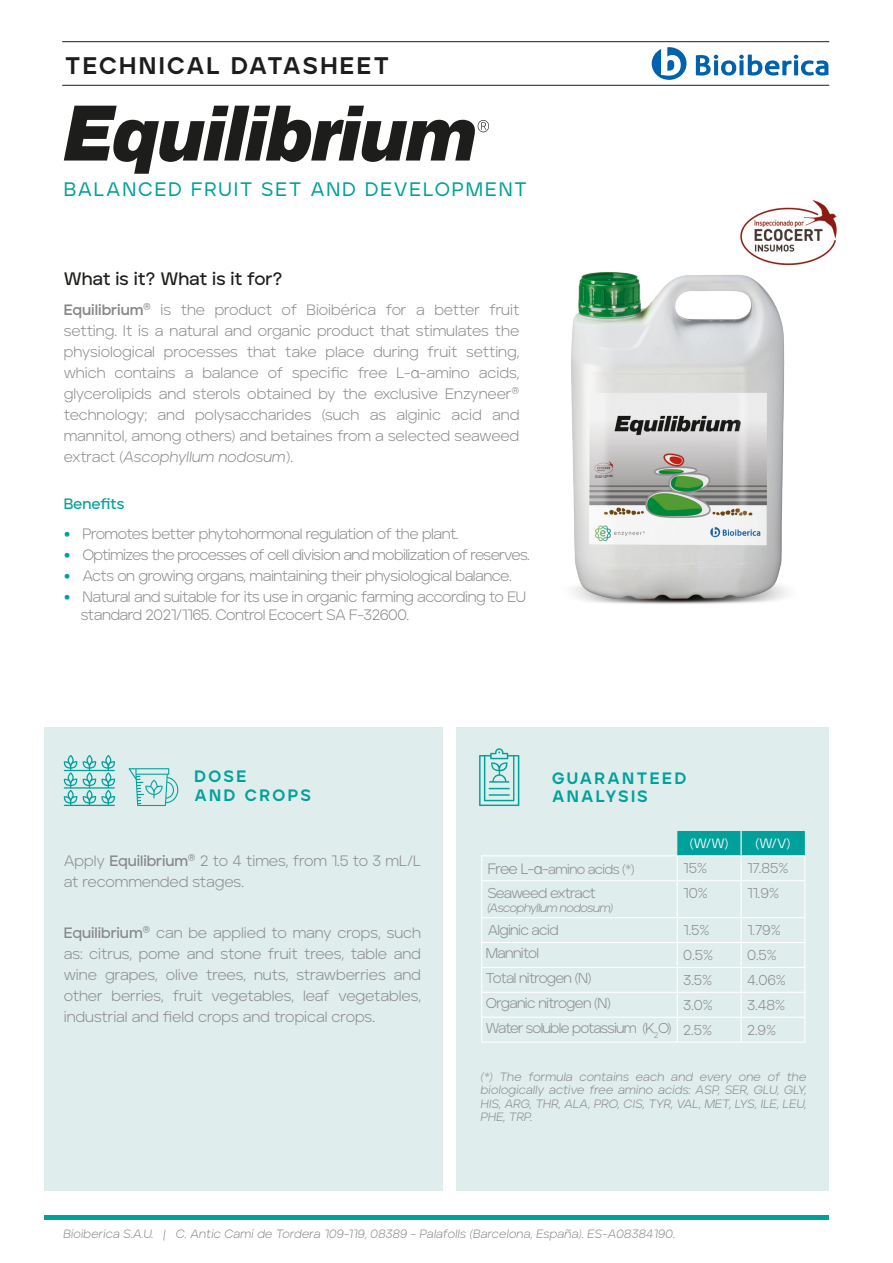
<style>
.page{position:relative;width:893px;height:1263px;background:#fff}
.page>*{position:absolute;margin:0;border:0;box-sizing:border-box;transform-origin:0 0}
.t1{font:800 24px "Aventa";letter-spacing:.1em;color:#1d1d1b}
.t2{font:500 19.5px "Aventa";letter-spacing:.1em;color:#00a19b}
.t3{font:600 18px "Aventa";letter-spacing:-.005em;color:#1d1d1b}
.t4{font:800 16.5px/18px "Aventa";letter-spacing:.15em;color:#00a19b}
.t5{font:300 15px/21px "Aventa";letter-spacing:-.025em;color:#878787;text-align:justify}
.t6{font:300 15px "Aventa";letter-spacing:-.045em;color:#878787}
.t7{font:300 15px/21px "Aventa";letter-spacing:-.005em;color:#878787}
.t8{font:600 15px "Aventa";letter-spacing:-.01em;color:#00a19b}
.t9{font:300 14.25px "Aventa";letter-spacing:-.045em;color:#878787}
.t10{font:300 13.5px "Aventa";letter-spacing:-.04em;color:#878787}
.t11{font:13.5px "Aventa";color:#fff}
.t12{font:12px/13.5px "Aventa Light Itallic";letter-spacing:.01em;color:#878787;text-align:justify}
.t13{font:12px "Aventa Light Itallic";letter-spacing:-.04em;color:#878787}
.s1{font-weight:700}
.s2{font-family:"Helvetica"}
.s3{font-family:"Aventa Light Itallic";font-weight:400}
.s4{font-family:"Avenir";font-weight:400;font-size:13.5px;color:#00a19b}
.s5{font-weight:600}
.s6{font-size:15px}
.s7{font-family:"Helvetica";font-size:15px}
</style>
<div class="page">
<img style="left:571px;top:272px;width:216px;height:332px">
<svg style="left:696px;top:55px;width:132px;height:21px"></svg>
<svg style="left:652px;top:47px;width:35px;height:33px"></svg>
<hr style="left:45px;top:1215px;width:784px;height:4px;background:#00a19b">
<hr style="left:62px;top:85px;width:767px;height:1px;background:#1d1d1b">
<hr style="left:62px;top:41px;width:767px;height:1px;background:#1d1d1b">
<svg style="left:64px;top:106px;width:425px;height:68px"></svg>
<div style="left:45px;top:727px;width:398px;height:464px;background:#dfedec"></div>
<div style="left:456px;top:727px;width:373px;height:464px;background:#dfedec"></div>
<svg style="left:479px;top:748px;width:40px;height:58px"></svg>
<hr style="left:481px;top:855px;width:196px;height:1px;background:#fff">
<svg style="left:481px;top:856px;width:1px;height:24px"></svg>
<svg style="left:677px;top:831px;width:128px;height:49px"></svg>
<hr style="left:481px;top:880px;width:196px;height:1px;background:#fff">
<hr style="left:481px;top:881px;width:1px;height:36px;background:#fff">
<hr style="left:677px;top:880px;width:64px;height:1px;background:#fff">
<hr style="left:677px;top:881px;width:1px;height:36px;background:#fff">
<hr style="left:741px;top:880px;width:64px;height:1px;background:#fff">
<hr style="left:740px;top:881px;width:2px;height:36px;background:#fff">
<hr style="left:804px;top:881px;width:1px;height:36px;background:#fff">
<hr style="left:481px;top:917px;width:196px;height:1px;background:#fff">
<hr style="left:677px;top:917px;width:64px;height:1px;background:#fff">
<hr style="left:741px;top:917px;width:64px;height:1px;background:#fff">
<hr style="left:740px;top:918px;width:2px;height:24px;background:#fff">
<hr style="left:481px;top:942px;width:196px;height:1px;background:#fff">
<hr style="left:677px;top:942px;width:64px;height:1px;background:#fff">
<hr style="left:741px;top:942px;width:64px;height:1px;background:#fff">
<hr style="left:740px;top:943px;width:2px;height:24px;background:#fff">
<hr style="left:481px;top:967px;width:196px;height:1px;background:#fff">
<hr style="left:677px;top:967px;width:64px;height:1px;background:#fff">
<hr style="left:741px;top:967px;width:64px;height:1px;background:#fff">
<hr style="left:740px;top:968px;width:2px;height:24px;background:#fff">
<hr style="left:481px;top:992px;width:196px;height:1px;background:#fff">
<hr style="left:677px;top:992px;width:64px;height:1px;background:#fff">
<hr style="left:741px;top:992px;width:64px;height:1px;background:#fff">
<hr style="left:740px;top:993px;width:2px;height:24px;background:#fff">
<hr style="left:481px;top:1017px;width:196px;height:1px;background:#fff">
<svg style="left:481px;top:918px;width:1px;height:123px"></svg>
<hr style="left:677px;top:1017px;width:64px;height:1px;background:#fff">
<svg style="left:677px;top:918px;width:1px;height:123px"></svg>
<hr style="left:741px;top:1017px;width:64px;height:1px;background:#fff">
<hr style="left:740px;top:1018px;width:2px;height:23px;background:#fff">
<svg style="left:804px;top:918px;width:1px;height:123px"></svg>
<hr style="left:481px;top:1041px;width:196px;height:2px;background:#fff">
<hr style="left:677px;top:1041px;width:64px;height:2px;background:#fff">
<hr style="left:741px;top:1041px;width:64px;height:2px;background:#fff">
<hr style="left:740px;top:831px;width:2px;height:24px;background:#fff">
<hr style="left:677px;top:855px;width:64px;height:1px;background:#fff">
<hr style="left:741px;top:855px;width:64px;height:1px;background:#fff">
<svg style="left:129px;top:768px;width:50px;height:38px"></svg>
<svg style="left:64px;top:755px;width:51px;height:51px"></svg>
<img style="left:740px;top:200px;width:97px;height:66px">
<p class="t1" style="left:65px;top:51px;width:325px">TECHNICAL DATASHEET</p>
<p class="t2" style="left:64px;top:177px;width:464px">BALANCED FRUIT SET AND DEVELOPMENT</p>
<p class="t3" style="left:64px;top:268px;width:220px">What is it? What is it for?</p>
<p class="t5" style="left:64px;top:299px;width:457px"><span class="s1">Equilibrium®</span> is the product of Bioibérica for a better fruit setting. It is a natural and organic product that stimulates the physiological processes that take place during fruit setting, which contains a balance of specific free L-<span class="s2">α</span>-amino acids, glycerolipids and sterols obtained by the exclusive Enzyneer® technology; and polysaccharides (such as alginic acid and mannitol, among others) and betaines from a selected seaweed extract (<span class="s3">Ascophyllum nodosum</span>).</p>
<p class="t8" style="left:64px;top:495px;width:62px">Benefits</p>
<p class="t5" style="left:64px;top:522px;width:396px"><span class="s4">•</span> Promotes better phytohormonal regulation of the plant.</p>
<p class="t6" style="left:64px;top:545px;width:467px"><span class="s4">•</span> Optimizes the processes of cell division and mobilization of reserves.</p>
<p class="t5" style="left:64px;top:564px;width:449px"><span class="s4">•</span> Acts on growing organs, maintaining their physiological balance.</p>
<p class="t5" style="left:81px;top:587px;width:447px;line-height:18px;text-indent:-17px"><span class="s4">•</span> Natural and suitable for its use in organic farming according to EU standard 2021/1165. Control Ecocert SA F-32600.</p>
<p class="t4" style="left:194px;top:767px;width:54px">DOSE</p>
<p class="t4" style="left:194px;top:786px;width:118px">AND CROPS</p>
<p class="t4" style="left:552px;top:769px;width:136px">GUARANTEED<br>ANALYSIS</p>
<p class="t11" style="left:690px;top:834px;width:40px">(W/W)</p>
<p class="t11" style="left:755px;top:834px;width:36px">(W/V)</p>
<p class="t7" style="left:64px;top:850px;width:359px">Apply <span class="s5">Equilibrium®</span> 2 to 4 times, from 1.5 to 3 mL/L at recommended stages.</p>
<p class="t5" style="left:64px;top:921px;width:359px"><span class="s5">Equilibrium®</span> can be applied to many crops, such as: citrus, pome and stone fruit trees, table and wine grapes, olive trees, nuts, strawberries and other berries, fruit vegetables, leaf vegetables, industrial and field crops and tropical crops.</p>
<p class="t10" style="left:488px;top:860px;width:148px"><span class="s6">Free L-</span><span class="s7">α</span><span class="s6">-</span>amino acids (*)</p>
<p class="t9" style="left:683px;top:859px;width:25px">15%</p>
<p class="t9" style="left:747px;top:859px;width:43px">17.85%</p>
<p class="t9" style="left:488px;top:884px;width:110px">Seaweed extract</p>
<p class="t13" style="left:488px;top:900px;width:127px">(Ascophyllum nodosum)</p>
<p class="t9" style="left:683px;top:884px;width:26px">10%</p>
<p class="t9" style="left:747px;top:884px;width:33px">11.9%</p>
<p class="t9" style="left:488px;top:921px;width:72px">Alginic acid</p>
<p class="t9" style="left:683px;top:921px;width:28px">1.5%</p>
<p class="t9" style="left:747px;top:921px;width:35px">1.79%</p>
<p class="t9" style="left:486px;top:944px;width:55px">Mannitol</p>
<p class="t9" style="left:683px;top:946px;width:31px">0.5%</p>
<p class="t9" style="left:747px;top:946px;width:31px">0.5%</p>
<p class="t9" style="left:486px;top:969px;width:107px">Total nitrogen (N)</p>
<p class="t9" style="left:683px;top:971px;width:30px">3.5%</p>
<p class="t9" style="left:747px;top:971px;width:40px">4.06%</p>
<p class="t9" style="left:486px;top:994px;width:126px">Organic nitrogen (N)</p>
<p class="t9" style="left:683px;top:996px;width:31px">3.0%</p>
<p class="t9" style="left:747px;top:996px;width:40px">3.48%</p>
<p class="t9" style="left:486px;top:1019px;width:187px">Water soluble potassium (K<sub>2</sub>O)</p>
<p class="t9" style="left:683px;top:1020px;width:30px">2.5%</p>
<p class="t9" style="left:747px;top:1020px;width:30px">2.9%</p>
<p class="t12" style="left:481px;top:1070px;width:327px">(*) The formula contains each and every one of the biologically active free amino acids: ASP, SER, GLU, GLY, HIS, ARG, THR, ALA, PRO, CIS, TYR, VAL, MET, LYS, ILE, LEU, PHE, TRP.</p>
<p class="t12" style="left:64px;top:1227px;width:613px">Bioiberica S.A.U. | C. Antic Camí de Tordera 109-119, 08389 - Palafolls (Barcelona, España). ES-A08384190.</p>
</div>
